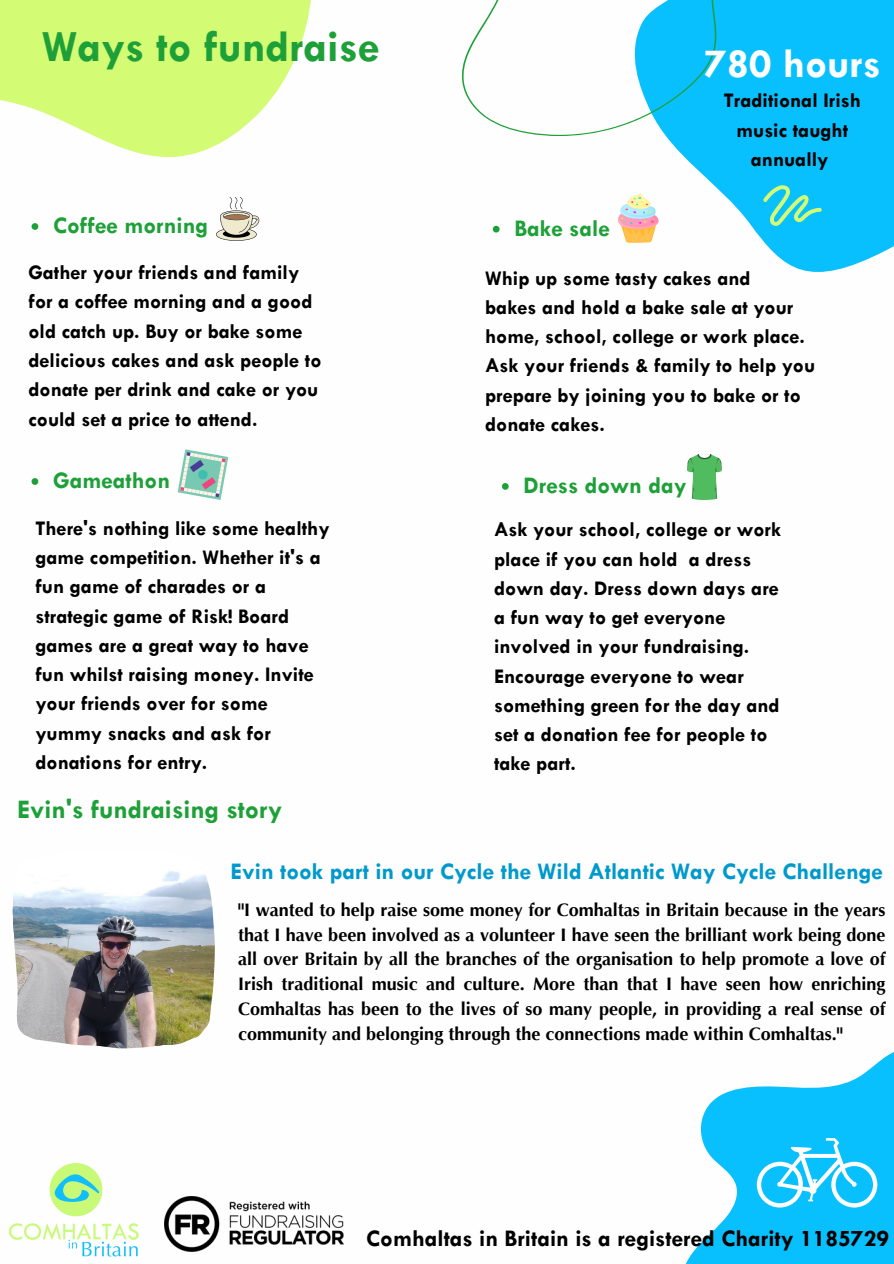
<style>
.page{position:relative;width:894px;height:1264px;background:#fff}
.page>*{position:absolute;margin:0;border:0;box-sizing:border-box;transform-origin:0 0}
.t1{font:700 45px "Tw Cen";color:#1ea038}
.t2{font:700 42px "Tw Cen";color:#fdfefd}
.t3{font:700 27px "Tw Cen";color:#1ea038}
.t4{font:700 24px "Tw Cen";color:#09c}
.t5{font:700 24px "Tw Cen";color:#000}
.t6{font:700 24px "Tw Cen";color:#1ea038}
.t7{font:700 21px/29.2px "Tw Cen";color:#000}
.t8{font:700 18px/24.8px "Optima LT Pro";color:#000;text-align:justify}
</style>
<div class="page">
<img style="left:8px;top:1163px;width:131px;height:94px">
<svg style="left:686px;top:1052px;width:207px;height:211px;fill:#08c0fe"></svg>
<svg style="left:666px;top:0;width:227px;height:272px;fill:#08c0fe"></svg>
<svg style="left:462px;top:0;width:354px;height:136px"></svg>
<svg style="left:0;top:0;width:311px;height:228px;fill:#d3fb74"></svg>
<svg style="left:215px;top:194px;width:46px;height:47px"></svg>
<svg style="left:618px;top:193px;width:41px;height:50px"></svg>
<svg style="left:177px;top:449px;width:51px;height:51px"></svg>
<svg style="left:762px;top:185px;width:59px;height:40px;background:#3fd0d8"></svg>
<img style="left:687px;top:455px;width:34px;height:45px">
<img style="left:13px;top:871px;width:202px;height:177px">
<svg style="left:756px;top:1138px;width:121px;height:69px"></svg>
<svg style="left:32px;top:223px;width:6px;height:7px"></svg>
<svg style="left:492px;top:226px;width:7px;height:6px"></svg>
<svg style="left:32px;top:478px;width:6px;height:7px"></svg>
<svg style="left:502px;top:483px;width:6px;height:7px"></svg>
<img style="left:165px;top:1196px;width:179px;height:55px">
<p class="t1" style="left:42px;top:23px;width:339px">Ways to fundraise</p>
<p class="t6" style="left:53px;top:213px;width:156px">Coffee morning</p>
<p class="t7" style="left:28px;top:258px;width:294px">Gather your friends and family for a coffee morning and a good old catch up. Buy or bake some delicious cakes and ask people to donate per drink and cake or you could set a price to attend.</p>
<h5 class="t6" style="left:53px;top:467px;width:118px">Gameathon</h5>
<p class="t7" style="left:35px;top:513px;width:295px">There's nothing like some healthy game competition. Whether it's a fun game of charades or a strategic game of Risk! Board games are a great way to have fun whilst raising money. Invite your friends over for some yummy snacks and ask for donations for entry.</p>
<p class="t3" style="left:17px;top:794px;width:266px">Evin's fundraising story</p>
<p class="t2" style="left:704px;top:41px;width:177px">780 hours</p>
<h5 class="t7" style="left:723px;top:86px;width:139px;text-align:center">Traditional Irish music taught annually</h5>
<p class="t6" style="left:514px;top:215px;width:97px">Bake sale</p>
<h1 class="t7" style="left:485px;top:263px;width:331px">Whip up some tasty cakes and<br>bakes and hold a bake sale at your home, school, college or work place.<br>Ask your friends &amp; family to help you prepare by joining you to bake or to donate cakes.</h1>
<h1 class="t6" style="left:523px;top:472px;width:164px">Dress down day</h1>
<h5 class="t7" style="left:494px;top:515px;width:288px">Ask your school, college or work place if you can hold a dress down day. Dress down days are a fun way to get everyone involved in your fundraising.<br>Encourage everyone to wear something green for the day and set a donation fee for people to take part.</h5>
<p class="t4" style="left:230px;top:858px;width:653px">Evin took part in our Cycle the Wild Atlantic Way Cycle Challenge</p>
<p class="t8" style="left:238px;top:899px;width:648px">"I wanted to help raise some money for Comhaltas in Britain because in the years that I have been involved as a volunteer I have seen the brilliant work being done all over Britain by all the branches of the organisation to help promote a love of Irish traditional music and culture. More than that I have seen how enriching Comhaltas has been to the lives of so many people, in providing a real sense of community and belonging through the connections made within Comhaltas."</p>
<p class="t5" style="left:366px;top:1225px;width:524px">Comhaltas in Britain is a registered Charity 1185729</p>
</div>
